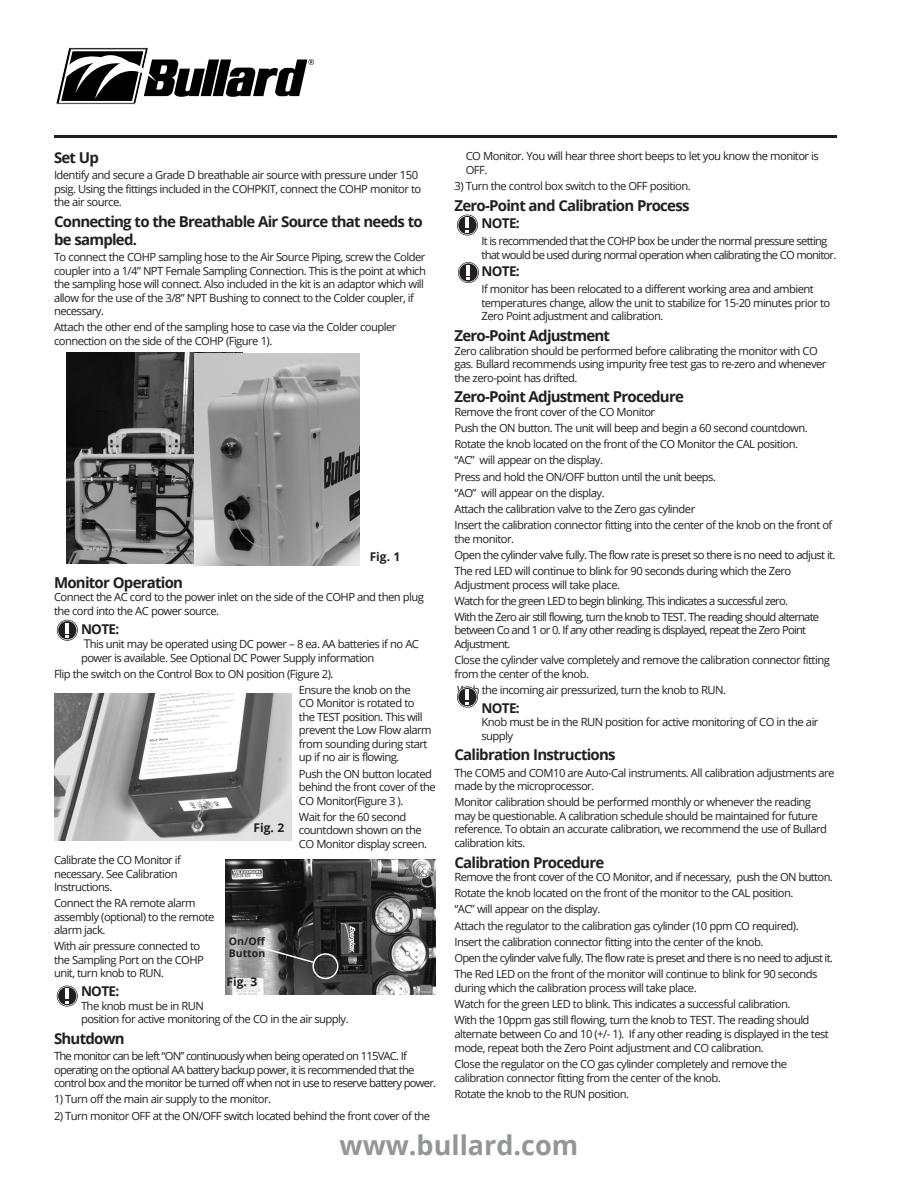
<style>
.page{position:relative;width:918px;height:1188px;background:#fff}
.page>*{position:absolute;margin:0;border:0;box-sizing:border-box;transform-origin:0 0}
.t1{font:700 27px "Open Sans";color:#939598}
.t2{font:700 15px/18px "Open Sans";letter-spacing:-.05em;color:#231f20}
.t3{font:700 13.5px "Open Sans";letter-spacing:-.05em;color:#231f20}
.t4{font:700 12px "Open Sans";color:#231f20}
.t5{font:11.25px/13.5px "Open Sans";letter-spacing:-.05em;color:#231f20}
.t6{font:11.25px/13.5px "Open Sans";letter-spacing:-.07em;color:#231f20}
.t7{font:700 10.5px "Open Sans";color:#231f20}
.s1{font-size:12px}
</style>
<div class="page">
<svg style="left:56px;top:47px;width:258px;height:57px"></svg>
<hr style="left:54px;top:135px;width:783px;height:3px;background:#231f20">
<img style="left:66px;top:353px;width:128px;height:210px">
<img style="left:194px;top:353px;width:165px;height:213px">
<svg style="left:57px;top:620px;width:21px;height:21px"></svg>
<svg style="left:57px;top:986px;width:21px;height:21px"></svg>
<img style="left:55px;top:694px;width:236px;height:146px">
<svg style="left:457px;top:215px;width:21px;height:21px"></svg>
<svg style="left:458px;top:262px;width:21px;height:21px"></svg>
<svg style="left:457px;top:687px;width:21px;height:21px"></svg>
<img style="left:225px;top:860px;width:211px;height:135px">
<div style="left:312px;top:953px;width:26px;height:26px;border:2px solid #fff;border-radius:50%"></div>
<svg style="left:256px;top:945px;width:59px;height:19px"></svg>
<p class="t2" style="left:54px;top:148px;width:47px">Set Up</p>
<p class="t5" style="left:54px;top:168px;width:369px">Identify and secure a Grade D breathable air source with pressure under 150 psig. Using the fittings included in the COHPKIT, connect the COHP monitor to the air source.</p>
<p class="t2" style="left:54px;top:212px;width:370px">Connecting to the Breathable Air Source that needs to be sampled.</p>
<p class="t5" style="left:54px;top:250px;width:373px">To connect the COHP sampling hose to the Air Source Piping, screw the Colder coupler into a 1/4” NPT Female Sampling Connection. This is the point at which the sampling hose will connect. Also included in the kit is an adaptor which will allow for the use of the 3/8” NPT Bushing to connect to the Colder coupler, if necessary.</p>
<p class="t5" style="left:54px;top:320px;width:344px">Attach the other end of the sampling hose to case via the Colder coupler connection on the side of the COHP (Figure 1).</p>
<p class="t4" style="left:370px;top:549px;width:32px">Fig. 1</p>
<p class="t2" style="left:54px;top:573px;width:131px">Monitor Operation</p>
<p class="t5" style="left:54px;top:590px;width:371px">Connect the AC cord to the power inlet on the side of the COHP and then plug the cord into the AC power source.</p>
<p class="t3" style="left:81px;top:619px;width:40px">NOTE:</p>
<p class="t5" style="left:81px;top:637px;width:340px"><span class="s1">T</span>his unit may be operated using DC power – 8 ea. AA batteries if no AC power is available. See Optional DC Power Supply information</p>
<p class="t5" style="left:54px;top:667px;width:281px">Flip the switch on the Control Box to ON position (Figure 2).</p>
<p class="t5" style="left:299px;top:683px;width:134px">Ensure the knob on the<br>CO Monitor is rotated to the TEST position. This will prevent the Low Flow alarm from sounding during start up if no air is flowing.</p>
<p class="t5" style="left:299px;top:767px;width:138px">Push the ON button located behind the front cover of the<br>CO Monitor(Figure 3 ).</p>
<p class="t5" style="left:299px;top:810px;width:130px">Wait for the 60 second countdown shown on the<br>CO Monitor display screen.</p>
<p class="t5" style="left:54px;top:853px;width:129px">Calibrate the CO Monitor if necessary. See Calibration<br>Instructions.</p>
<p class="t5" style="left:54px;top:896px;width:162px">Connect the RA remote alarm assembly (optional) to the remote alarm jack.</p>
<p class="t5" style="left:54px;top:939px;width:152px">With air pressure connected to the Sampling Port on the COHP unit, turn knob to RUN.</p>
<p class="t3" style="left:81px;top:982px;width:40px">NOTE:</p>
<p class="t5" style="left:81px;top:999px;width:269px">The knob must be in RUN<br>position for active monitoring of the CO in the air supply.</p>
<p class="t2" style="left:54px;top:1029px;width:72px">Shutdown</p>
<p class="t6" style="left:54px;top:1049px;width:384px">The monitor can be left “ON” continuously when being operated on 115VAC. If operating on the optional AA battery backup power, it is recommended that the control box and the monitor be turned off when not in use to reserve battery power.</p>
<p class="t5" style="left:54px;top:1092px;width:219px">1) Turn off the main air supply to the monitor.</p>
<p class="t5" style="left:54px;top:1109px;width:378px">2) Turn monitor OFF at the ON/OFF switch located behind the front cover of the</p>
<p class="t4" style="left:254px;top:819px;width:32px">Fig. 2</p>
<p class="t7" style="left:229px;top:934px;width:38px">On/Off</p>
<p class="t7" style="left:229px;top:946px;width:38px">Button</p>
<p class="t4" style="left:226px;top:973px;width:32px">Fig. 3</p>
<p class="t5" style="left:466px;top:149px;width:355px">CO Monitor. You will hear three short beeps to let you know the monitor is<br>OFF.</p>
<p class="t5" style="left:454px;top:179px;width:238px">3) Turn the control box switch to the OFF position.</p>
<p class="t2" style="left:454px;top:196px;width:237px">Zero-Point and Calibration Process</p>
<p class="t3" style="left:482px;top:213px;width:40px">NOTE:</p>
<p class="t6" style="left:482px;top:233px;width:356px;line-height:14.4px">It is recommended that the COHP box be under the normal pressure setting that would be used during normal operation when calibrating the CO monitor.</p>
<p class="t3" style="left:482px;top:262px;width:40px">NOTE:</p>
<p class="t5" style="left:482px;top:282px;width:350px">If monitor has been relocated to a different working area and ambient temperatures change, allow the unit to stabilize for 15-20 minutes prior to<br>Zero Point adjustment and calibration.</p>
<p class="t2" style="left:454px;top:326px;width:157px">Zero-Point Adjustment</p>
<p class="t5" style="left:454px;top:343px;width:373px">Zero calibration should be performed before calibrating the monitor with CO gas. Bullard recommends using impurity free test gas to re-zero and whenever the zero-point has drifted.</p>
<p class="t2" style="left:454px;top:387px;width:231px">Zero-Point Adjustment Procedure</p>
<p class="t5" style="left:454px;top:405px;width:202px">Remove the front cover of the CO Monitor</p>
<p class="t5" style="left:454px;top:421px;width:355px">Push the ON button. The unit will beep and begin a 60 second countdown.</p>
<p class="t5" style="left:454px;top:437px;width:345px">Rotate the knob located on the front of the CO Monitor the CAL position.</p>
<p class="t5" style="left:454px;top:453px;width:150px">“AC” will appear on the display.</p>
<p class="t5" style="left:454px;top:469px;width:263px">Press and hold the ON/OFF button until the unit beeps.</p>
<p class="t5" style="left:454px;top:486px;width:152px">“AO” will appear on the display.</p>
<p class="t5" style="left:454px;top:502px;width:242px">Attach the calibration valve to the Zero gas cylinder</p>
<p class="t5" style="left:454px;top:518px;width:379px">Insert the calibration connector fitting into the center of the knob on the front of the monitor.</p>
<p class="t5" style="left:454px;top:548px;width:383px">Open the cylinder valve fully. The flow rate is preset so there is no need to adjust it.</p>
<p class="t5" style="left:454px;top:564px;width:338px">The red LED will continue to blink for 90 seconds during which the Zero<br>Adjustment process will take place.</p>
<p class="t6" style="left:454px;top:594px;width:335px">Watch for the green LED to begin blinking. This indicates a successful zero.</p>
<p class="t6" style="left:454px;top:610px;width:366px">With the Zero air still flowing, turn the knob to TEST. The reading should alternate between Co and 1 or 0. If any other reading is displayed, repeat the Zero Point<br>Adjustment.</p>
<p class="t5" style="left:454px;top:653px;width:377px">Close the cylinder valve completely and remove the calibration connector fitting from the center of the knob.</p>
<p class="t5" style="left:457px;top:683px;width:270px">With the incoming air pressurized, turn the knob to RUN.</p>
<p class="t3" style="left:482px;top:698px;width:40px">NOTE:</p>
<p class="t5" style="left:482px;top:715px;width:339px">Knob must be in the RUN position for active monitoring of CO in the air supply</p>
<p class="t2" style="left:454px;top:746px;width:163px">Calibration Instructions</p>
<p class="t5" style="left:454px;top:765px;width:382px">The COM5 and COM10 are Auto-Cal instruments. All calibration adjustments are made by the microprocessor.</p>
<p class="t5" style="left:454px;top:795px;width:374px">Monitor calibration should be performed monthly or whenever the reading may be questionable. A calibration schedule should be maintained for future reference. To obtain an accurate calibration, we recommend the use of Bullard calibration kits.</p>
<p class="t2" style="left:454px;top:853px;width:151px">Calibration Procedure</p>
<p class="t5" style="left:454px;top:870px;width:380px">Remove the front cover of the CO Monitor, and if necessary, push the ON button.</p>
<p class="t5" style="left:454px;top:886px;width:340px">Rotate the knob located on the front of the monitor to the CAL position.</p>
<p class="t5" style="left:454px;top:902px;width:147px">“AC” will appear on the display.</p>
<p class="t5" style="left:454px;top:918px;width:346px">Attach the regulator to the calibration gas cylinder (10 ppm CO required).</p>
<p class="t5" style="left:454px;top:935px;width:310px">Insert the calibration connector fitting into the center of the knob.</p>
<p class="t6" style="left:454px;top:951px;width:380px">Open the cylinder valve fully. The flow rate is preset and there is no need to adjust it.</p>
<p class="t5" style="left:454px;top:967px;width:365px">The Red LED on the front of the monitor will continue to blink for 90 seconds during which the calibration process will take place.</p>
<p class="t5" style="left:454px;top:997px;width:337px">Watch for the green LED to blink. This indicates a successful calibration.</p>
<p class="t5" style="left:454px;top:1013px;width:376px;line-height:14px">With the 10ppm gas still flowing, turn the knob to TEST. The reading should alternate between Co and 10 (+/- 1). If any other reading is displayed in the test mode, repeat both the Zero Point adjustment and CO calibration.</p>
<p class="t5" style="left:454px;top:1057px;width:334px">Close the regulator on the CO gas cylinder completely and remove the calibration connector fitting from the center of the knob.</p>
<p class="t5" style="left:454px;top:1087px;width:176px">Rotate the knob to the RUN position.</p>
<p class="t1" style="left:340px;top:1126px;width:240px">www.bullard.com</p>
</div>
